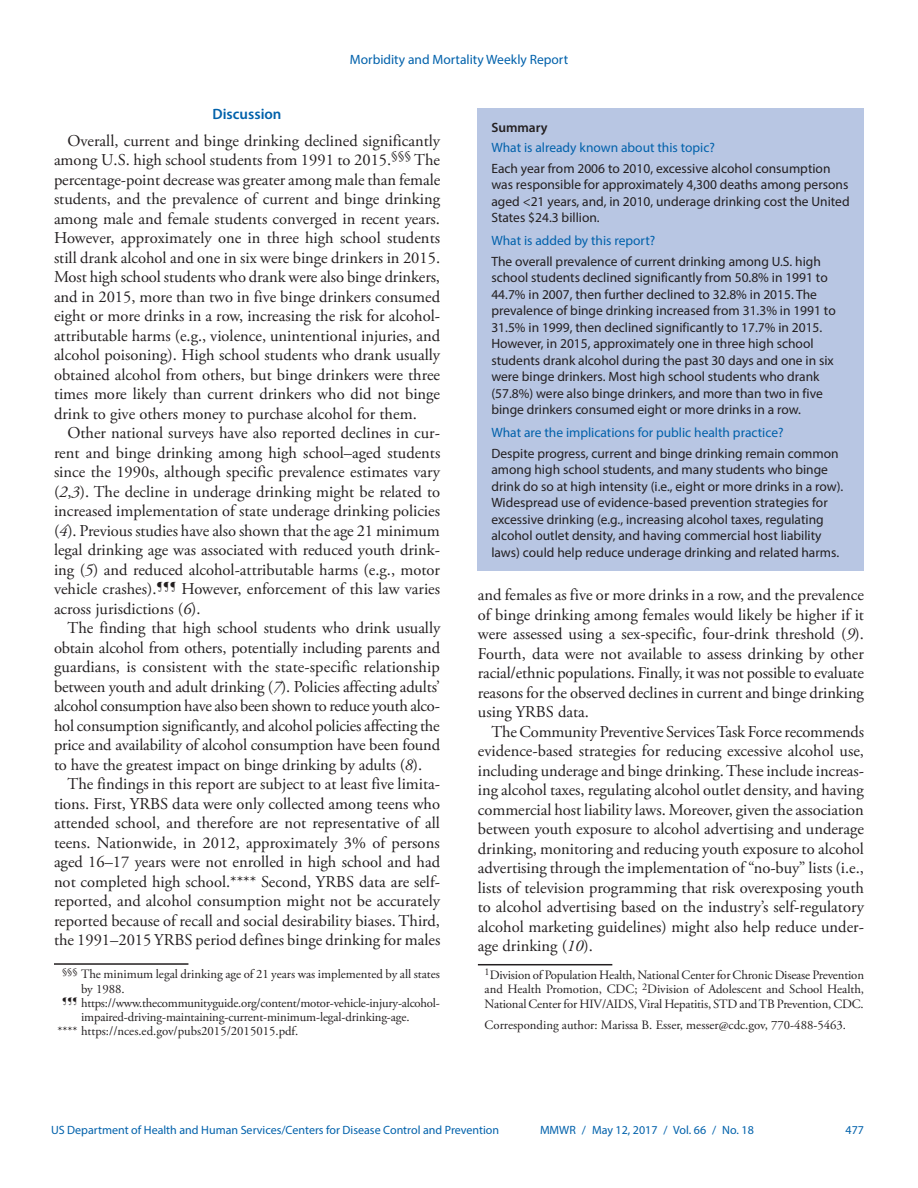
<style>
.page{position:relative;width:918px;height:1188px;background:#fff}
.page>*{position:absolute;margin:0;border:0;box-sizing:border-box;transform-origin:0 0}
.Paragraph{font:16.5px/19.5px "Adobe Garamond Pro";color:#231f20;text-align:justify}
.Discussion_Heading{font:600 15px "Myriad Pro";color:#0161ab}
.Summary_Box_Text{font:13.5px/16.5px "Myriad Pro";color:#231f20}
.Summary_Box_Heading{font:13.5px "Myriad Pro";color:#0161ab}
.Figure_Title{font:600 13.5px "Myriad Pro";color:#231f20}
.Author_Affiliations{font:12.75px/14.2px "Adobe Garamond Pro";letter-spacing:-.015em;color:#231f20;text-align:justify}
.footnote_no_rule_tex{font:12.75px/14.2px "Adobe Garamond Pro";letter-spacing:-.01em;color:#231f20}
.footnote_w_rule_text{font:12.75px/14.2px "Adobe Garamond Pro";color:#231f20}
.Corresponding_Author{font:12.75px "Adobe Garamond Pro";color:#231f20}
.t1{font:12px "Myriad Pro";color:#0161ab}
.s1{font-style:italic}
</style>
<div class="page">
<hr style="left:54px;top:963px;width:134px;height:2px;background:#231f20">
<div style="left:478px;top:108px;width:386px;height:462px;background:#b8c6e3"></div>
<hr style="left:478px;top:964px;width:134px;height:1px;background:#231f20">
<p class="Summary_Box_Heading" style="left:350px;top:51px;width:220px">Morbidity and Mortality Weekly Report</p>
<h1 class="Discussion_Heading" style="left:213px;top:105px;width:71px">Discussion</h1>
<p class="Paragraph" style="left:54px;top:131px;width:388px;text-indent:14px">Overall, current and binge drinking declined significantly among U.S. high school students from 1991 to 2015.<sup>§§§</sup> The percentage-point decrease was greater among male than female students, and the prevalence of current and binge drinking among male and female students converged in recent years.<br>However, approximately one in three high school students still drank alcohol and one in six were binge drinkers in 2015.<br>Most high school students who drank were also binge drinkers, and in 2015, more than two in five binge drinkers consumed eight or more drinks in a row, increasing the risk for alcohol&shy;attributable harms (e.g., violence, unintentional injuries, and alcohol poisoning). High school students who drank usually obtained alcohol from others, but binge drinkers were three times more likely than current drinkers who did not binge drink to give others money to purchase alcohol for them.</p>
<p class="Paragraph" style="left:54px;top:424px;width:388px;text-indent:14px">Other national surveys have also reported declines in cur&shy;rent and binge drinking among high school–aged students since the 1990s, although specific prevalence estimates vary (<span class="s1">2</span>,<span class="s1">3</span>). The decline in underage drinking might be related to increased implementation of state underage drinking policies (<span class="s1">4</span>). Previous studies have also shown that the age 21 minimum legal drinking age was associated with reduced youth drink&shy;ing (<span class="s1">5</span>) and reduced alcohol-attributable harms (e.g., motor vehicle crashes).<sup>¶¶¶</sup> However, enforcement of this law varies across jurisdictions (<span class="s1">6</span>).</p>
<p class="Paragraph" style="left:54px;top:619px;width:388px;text-indent:14px">The finding that high school students who drink usually obtain alcohol from others, potentially including parents and guardians, is consistent with the state-specific relationship between youth and adult drinking (<span class="s1">7</span>). Policies affecting adults’ alcohol consumption have also been shown to reduce youth alco&shy;hol consumption significantly, and alcohol policies affecting the price and availability of alcohol consumption have been found to have the greatest impact on binge drinking by adults (<span class="s1">8</span>).</p>
<p class="Paragraph" style="left:54px;top:775px;width:388px;text-indent:14px">The findings in this report are subject to at least five limita&shy;tions. First, YRBS data were only collected among teens who attended school, and therefore are not representative of all teens. Nationwide, in 2012, approximately 3% of persons aged 16–17 years were not enrolled in high school and had not completed high school.**** Second, YRBS data are self&shy;reported, and alcohol consumption might not be accurately reported because of recall and social desirability biases. Third, the 1991–2015 YRBS period defines binge drinking for males</p>
<p class="footnote_w_rule_text" style="left:81px;top:968px;width:361px;text-indent:-19px"><sup>§§§</sup> The minimum legal drinking age of 21 years was implemented by all states by 1988.</p>
<p class="footnote_no_rule_tex" style="left:81px;top:996px;width:360px;text-indent:-19px"><sup>¶¶¶</sup> https://www.thecommunityguide.org/content/motor-vehicle-injury-alcohol&shy;impaired-driving-maintaining-current-minimum-legal-drinking-age.</p>
<p class="footnote_no_rule_tex" style="left:58px;top:1025px;width:242px">**** https://nces.ed.gov/pubs2015/2015015.pdf.</p>
<p class="Figure_Title" style="left:491px;top:119px;width:58px">Summary</p>
<h1 class="Summary_Box_Heading" style="left:491px;top:139px;width:225px">What is already known about this topic?</h1>
<p class="Summary_Box_Text" style="left:491px;top:160px;width:360px">Each year from 2006 to 2010, excessive alcohol consumption was responsible for approximately 4,300 deaths among persons aged &lt;21 years, and, in 2010, underage drinking cost the United States $24.3 billion.</p>
<h1 class="Summary_Box_Heading" style="left:491px;top:232px;width:165px">What is added by this report?</h1>
<p class="Summary_Box_Text" style="left:491px;top:253px;width:346px">The overall prevalence of current drinking among U.S. high school students declined significantly from 50.8% in 1991 to 44.7% in 2007, then further declined to 32.8% in 2015. The prevalence of binge drinking increased from 31.3% in 1991 to 31.5% in 1999, then declined significantly to 17.7% in 2015.<br>However, in 2015, approximately one in three high school students drank alcohol during the past 30 days and one in six were binge drinkers. Most high school students who drank (57.8%) were also binge drinkers, and more than two in five binge drinkers consumed eight or more drinks in a row.</p>
<h1 class="Summary_Box_Heading" style="left:491px;top:424px;width:294px">What are the implications for public health practice?</h1>
<p class="Summary_Box_Text" style="left:491px;top:445px;width:353px">Despite progress, current and binge drinking remain common among high school students, and many students who binge drink do so at high intensity (i.e., eight or more drinks in a row).<br>Widespread use of evidence-based prevention strategies for excessive drinking (e.g., increasing alcohol taxes, regulating alcohol outlet density, and having commercial host liability laws) could help reduce underage drinking and related harms.</p>
<p class="Paragraph" style="left:478px;top:586px;width:388px">and females as five or more drinks in a row, and the prevalence of binge drinking among females would likely be higher if it were assessed using a sex-specific, four-drink threshold (<span class="s1">9</span>).<br>Fourth, data were not available to assess drinking by other racial/ethnic populations. Finally, it was not possible to evaluate reasons for the observed declines in current and binge drinking using YRBS data.</p>
<p class="Paragraph" style="left:478px;top:722px;width:388px;text-indent:14px">The Community Preventive Services Task Force recommends evidence-based strategies for reducing excessive alcohol use, including underage and binge drinking. These include increas&shy;ing alcohol taxes, regulating alcohol outlet density, and having commercial host liability laws. Moreover, given the association between youth exposure to alcohol advertising and underage drinking, monitoring and reducing youth exposure to alcohol advertising through the implementation of “no-buy” lists (i.e., lists of television programming that risk overexposing youth to alcohol advertising based on the industry’s self-regulatory alcohol marketing guidelines) might also help reduce under&shy;age drinking (<span class="s1">10</span>).</p>
<p class="Author_Affiliations" style="left:485px;top:968px;width:381px"><sup>1</sup>Division of Population Health, National Center for Chronic Disease Prevention and Health Promotion, CDC; <sup>2</sup>Division of Adolescent and School Health, National Center for HIV/AIDS, Viral Hepatitis, STD and TB Prevention, CDC.</p>
<p class="Corresponding_Author" style="left:485px;top:1017px;width:363px">Corresponding author: Marissa B. Esser, messer@cdc.gov, 770-488-5463.</p>
<p class="t1" style="left:51px;top:1123px;width:450px">US Department of Health and Human Services/Centers for Disease Control and Prevention</p>
<p class="t1" style="left:540px;top:1123px;width:215px">MMWR / May 12, 2017 / Vol. 66 / No. 18</p>
<p class="t1" style="left:846px;top:1123px;width:20px">477</p>
</div>
